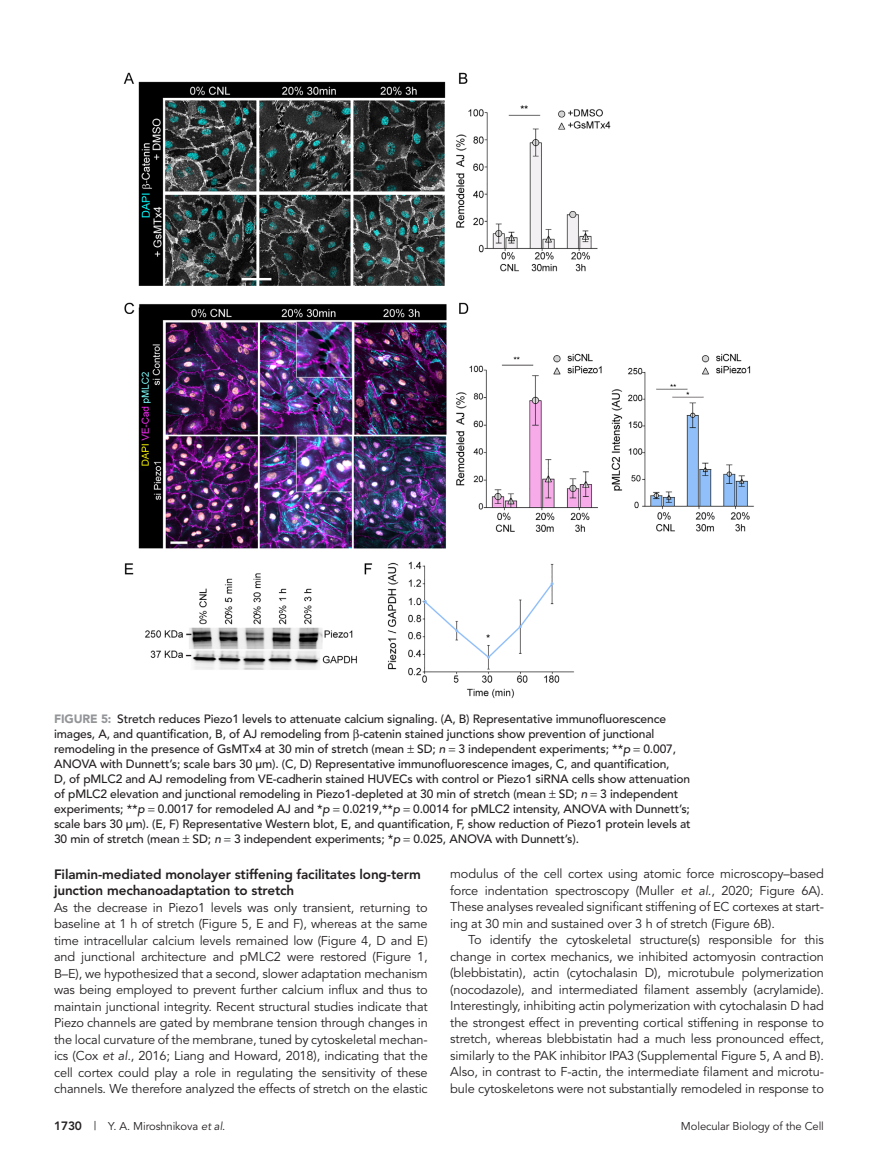
<style>
.page{position:relative;width:878px;height:1175px;background:#fff}
.page>*{position:absolute;margin:0;border:0;box-sizing:border-box;transform-origin:0 0}
.t1{font:800 13.5px/16.5px "Avenir";letter-spacing:-.01em;color:#231f20}
.ParaFL{font:12.75px/16.5px "Avenir";letter-spacing:-.01em;color:#231f20;text-align:justify}
.Para{font:12.75px/16.5px "Avenir";letter-spacing:-.01em;color:#231f20;text-align:justify}
.FigCaption_35_5p{font:500 12px/15px "Avenir";letter-spacing:-.01em;color:#231f20}
.t2{font:11.25px "Avenir";letter-spacing:-.01em;color:#231f20}
.s1{font-weight:900;color:#939598}
.s2{font-style:italic}
.s3{font-weight:800;font-size:12px}
.s4{font-size:12px}
</style>
<div class="page">
<img style="left:124px;top:72px;width:630px;height:627px">
<p class="FigCaption_35_5p" style="left:54px;top:711px;width:638px"><span class="s1">FIGURE 5:</span> Stretch reduces Piezo1 levels to attenuate calcium signaling. (A, B) Representative immunofluorescence images, A, and quantification, B, of AJ remodeling from -catenin stained junctions show prevention of junctional remodeling in the presence of GsMTx4 at 30 min of stretch (mean SD; <span class="s2">n</span> 3 independent experiments; **<span class="s2">p</span> 0.007, ANOVA with Dunnett’s; scale bars 30 μm). (C, D) Representative immunofluorescence images, C, and quantification,<br>D, of pMLC2 and AJ remodeling from VE-cadherin stained HUVECs with control or Piezo1 siRNA cells show attenuation of pMLC2 elevation and junctional remodeling in Piezo1-depleted at 30 min of stretch (mean SD; <span class="s2">n</span> 3 independent experiments; **<span class="s2">p</span> 0.0017 for remodeled AJ and *<span class="s2">p</span> 0.0219,**<span class="s2">p</span> 0.0014 for pMLC2 intensity, ANOVA with Dunnett’s; scale bars 30 μm). (E, F) Representative Western blot, E, and quantification, F, show reduction of Piezo1 protein levels at 30 min of stretch (mean SD; <span class="s2">n</span> 3 independent experiments; *<span class="s2">p</span> 0.025, ANOVA with Dunnett’s).</p>
<h2 class="t1" style="left:54px;top:865px;width:368px">Filamin-mediated monolayer stiffening facilitates long-term junction mechanoadaptation to stretch</h2>
<p class="ParaFL" style="left:54px;top:899px;width:375px">As the decrease in Piezo1 levels was only transient, returning to baseline at 1 h of stretch (Figure 5, E and F), whereas at the same time intracellular calcium levels remained low (Figure 4, D and E) and junctional architecture and pMLC2 were restored (Figure 1, B–E), we hypothesized that a second, slower adaptation mechanism was being employed to prevent further calcium influx and thus to maintain junctional integrity. Recent structural studies indicate that Piezo channels are gated by membrane tension through changes in the local curvature of the membrane, tuned by cytoskeletal mechan&shy;ics (Cox <span class="s2">et al.</span>, 2016; Liang and Howard, 2018), indicating that the cell cortex could play a role in regulating the sensitivity of these channels. We therefore analyzed the effects of stretch on the elastic</p>
<p class="ParaFL" style="left:450px;top:865px;width:375px">modulus of the cell cortex using atomic force microscopy–based force indentation spectroscopy (Muller <span class="s2">et al.</span>, 2020; Figure 6A).<br>These analyses revealed significant stiffening of EC cortexes at start&shy;ing at 30 min and sustained over 3 h of stretch (Figure 6B).</p>
<p class="Para" style="left:450px;top:931px;width:375px;text-indent:18px">To identify the cytoskeletal structure(s) responsible for this change in cortex mechanics, we inhibited actomyosin contraction (blebbistatin), actin (cytochalasin D), microtubule polymerization (nocodazole), and intermediated filament assembly (acrylamide).<br>Interestingly, inhibiting actin polymerization with cytochalasin D had the strongest effect in preventing cortical stiffening in response to stretch, whereas blebbistatin had a much less pronounced effect, similarly to the PAK inhibitor IPA3 (Supplemental Figure 5, A and B).<br>Also, in contrast to F-actin, the intermediate filament and microtu&shy;bule cytoskeletons were not substantially remodeled in response to</p>
<p class="t2" style="left:54px;top:1119px;width:173px"><span class="s3">1730</span> <span class="s4">|</span> Y. A. Miroshnikova <span class="s2">et al</span>.</p>
<p class="t2" style="left:681px;top:1119px;width:144px">Molecular Biology of the Cell</p>
</div>
